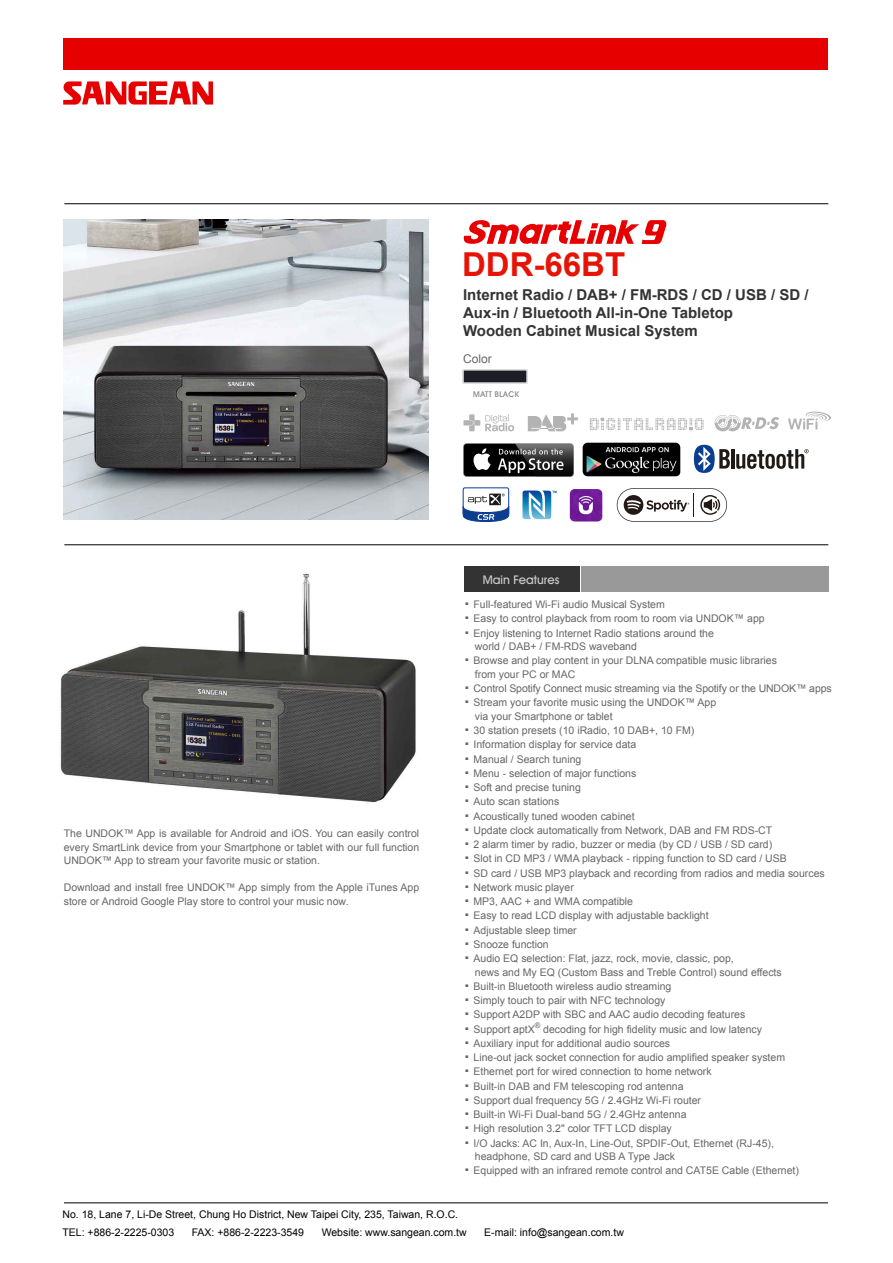
<style>
.page{position:relative;width:893px;height:1263px;background:#fff}
.page>*{position:absolute;margin:0;border:0;box-sizing:border-box;transform-origin:0 0}
.t1{font:700 33px "Arial";color:#e61407}
.t2{font:27px "Arial";color:#666}
.t3{font:700 15px/18px "Arial";color:#333}
.t4{font:500 12px "Avant Garde IT Cby BT";color:#ccc}
.t5{font:12px "Arial";color:#666}
.t6{font:10.5px/13.5px "Arial";color:#666}
.t7{font:10.5px/18px "Arial";color:#000}
.t8{font:500 7.95px "Avant Garde IT Cby BT";letter-spacing:.05em;color:#7f7f7f}
</style>
<div class="page">
<div style="left:64px;top:38px;width:764px;height:32px;background:#e60000"></div>
<hr style="left:64px;top:544px;width:764px;height:1px;background:#000">
<hr style="left:64px;top:1202px;width:764px;height:1px;background:#000">
<svg style="left:63px;top:81px;width:150px;height:24px"></svg>
<div style="left:465px;top:566px;width:115px;height:26px;background:#333"></div>
<div style="left:581px;top:566px;width:247px;height:26px;background:#999"></div>
<hr style="left:64px;top:203px;width:764px;height:1px;background:#000">
<svg style="left:788px;top:412px;width:43px;height:18px"></svg>
<div style="left:463px;top:370px;width:64px;height:13px;background:#1d1d25;border:1px solid #d9d9d9"></div>
<img style="left:63px;top:219px;width:366px;height:300px">
<svg style="left:463px;top:220px;width:203px;height:24px"></svg>
<svg style="left:715px;top:415px;width:64px;height:16px"></svg>
<svg style="left:528px;top:413px;width:50px;height:18px"></svg>
<svg style="left:463px;top:414px;width:51px;height:17px"></svg>
<svg style="left:590px;top:418px;width:114px;height:12px"></svg>
<img style="left:464px;top:444px;width:110px;height:32px">
<hr style="left:731px;top:449px;width:3px;height:20px;background:#1f1a16">
<svg style="left:694px;top:445px;width:36px;height:28px"></svg>
<svg style="left:736px;top:449px;width:73px;height:20px"></svg>
<img style="left:582px;top:442px;width:99px;height:34px">
<svg style="left:462px;top:487px;width:48px;height:35px"></svg>
<svg style="left:522px;top:490px;width:35px;height:29px"></svg>
<img style="left:570px;top:489px;width:32px;height:32px">
<img style="left:60px;top:573px;width:356px;height:229px">
<svg style="left:617px;top:488px;width:110px;height:34px"></svg>
<h1 class="t1" style="left:462px;top:243px;width:165px">DDR-66BT</h1>
<h3 class="t3" style="left:463px;top:286px;width:347px">Internet Radio / DAB+ / FM-RDS / CD / USB / SD /<br>Aux-in / Bluetooth All-in-One Tabletop<br>Wooden Cabinet Musical System</h3>
<p class="t5" style="left:463px;top:351px;width:30px">Color</p>
<p class="t8" style="left:473px;top:390px;width:47px">MATT BLACK</p>
<p class="t6" style="left:64px;top:827px;width:357px;text-align:justify">The UNDOK™ App is available for Android and iOS. You can easily control every SmartLink device from your Smartphone or tablet with our full function UNDOK™ App to stream your favorite music or station.</p>
<p class="t6" style="left:64px;top:881px;width:357px">Download and install free UNDOK™ App simply from the Apple iTunes App store or Android Google Play store to control your music now.</p>
<p class="t4" style="left:483px;top:572px;width:78px">Main Features</p>
<h2 class="t2" style="left:463px;top:578px;width:9px">.</h2>
<p class="t6" style="left:473px;top:598px;width:193px">Full-featured Wi-Fi audio Musical System</p>
<h2 class="t2" style="left:463px;top:592px;width:9px">.</h2>
<p class="t6" style="left:473px;top:612px;width:293px">Easy to control playback from room to room via UNDOK™ app</p>
<h2 class="t2" style="left:463px;top:606px;width:9px">.</h2>
<p class="t6" style="left:473px;top:626px;width:242px">Enjoy listening to Internet Radio stations around the world / DAB+ / FM-RDS waveband</p>
<h2 class="t2" style="left:463px;top:634px;width:9px">.</h2>
<p class="t6" style="left:473px;top:654px;width:305px">Browse and play content in your DLNA compatible music libraries from your PC or MAC</p>
<h2 class="t2" style="left:463px;top:662px;width:9px">.</h2>
<p class="t6" style="left:473px;top:682px;width:360px">Control Spotify Connect music streaming via the Spotify or the UNDOK™ apps</p>
<h2 class="t2" style="left:463px;top:676px;width:9px">.</h2>
<p class="t6" style="left:473px;top:696px;width:244px">Stream your favorite music using the UNDOK™ App via your Smartphone or tablet</p>
<h2 class="t2" style="left:463px;top:704px;width:9px">.</h2>
<p class="t6" style="left:473px;top:724px;width:222px">30 station presets (10 iRadio, 10 DAB+, 10 FM)</p>
<h2 class="t2" style="left:463px;top:718px;width:9px">.</h2>
<p class="t6" style="left:473px;top:738px;width:164px">Information display for service data</p>
<h2 class="t2" style="left:463px;top:732px;width:9px">.</h2>
<p class="t6" style="left:473px;top:752px;width:109px">Manual / Search tuning</p>
<h2 class="t2" style="left:463px;top:747px;width:9px">.</h2>
<p class="t6" style="left:473px;top:766px;width:164px">Menu - selection of major functions</p>
<h2 class="t2" style="left:463px;top:761px;width:9px">.</h2>
<p class="t6" style="left:473px;top:781px;width:109px">Soft and precise tuning</p>
<h2 class="t2" style="left:463px;top:775px;width:9px">.</h2>
<p class="t6" style="left:473px;top:795px;width:87px">Auto scan stations</p>
<h2 class="t2" style="left:463px;top:789px;width:9px">.</h2>
<p class="t6" style="left:473px;top:809px;width:163px">Acoustically tuned wooden cabinet</p>
<h2 class="t2" style="left:463px;top:804px;width:9px">.</h2>
<p class="t6" style="left:473px;top:823px;width:300px">Update clock automatically from Network, DAB and FM RDS-CT</p>
<h2 class="t2" style="left:463px;top:818px;width:9px">.</h2>
<p class="t6" style="left:473px;top:838px;width:300px">2 alarm timer by radio, buzzer or media (by CD / USB / SD card)</p>
<h2 class="t2" style="left:463px;top:832px;width:9px">.</h2>
<p class="t6" style="left:473px;top:852px;width:315px">Slot in CD MP3 / WMA playback - ripping function to SD card / USB</p>
<h2 class="t2" style="left:463px;top:846px;width:9px">.</h2>
<p class="t6" style="left:473px;top:866px;width:353px">SD card / USB MP3 playback and recording from radios and media sources</p>
<h2 class="t2" style="left:463px;top:861px;width:9px">.</h2>
<p class="t6" style="left:473px;top:880px;width:102px">Network music player</p>
<h2 class="t2" style="left:463px;top:875px;width:9px">.</h2>
<p class="t6" style="left:473px;top:895px;width:161px">MP3, AAC + and WMA compatible</p>
<h2 class="t2" style="left:463px;top:889px;width:9px">.</h2>
<p class="t6" style="left:473px;top:909px;width:237px">Easy to read LCD display with adjustable backlight</p>
<h2 class="t2" style="left:463px;top:903px;width:9px">.</h2>
<p class="t6" style="left:473px;top:923px;width:105px">Adjustable sleep timer</p>
<h2 class="t2" style="left:463px;top:918px;width:9px">.</h2>
<p class="t6" style="left:473px;top:937px;width:77px">Snooze function</p>
<h2 class="t2" style="left:463px;top:932px;width:9px">.</h2>
<p class="t6" style="left:473px;top:952px;width:310px">Audio EQ selection: Flat, jazz, rock, movie, classic, pop,<br>news and My EQ (Custom Bass and Treble Control) sound effects</p>
<h2 class="t2" style="left:463px;top:960px;width:9px">.</h2>
<p class="t6" style="left:473px;top:979px;width:199px">Built-in Bluetooth wireless audio streaming</p>
<h2 class="t2" style="left:463px;top:974px;width:9px">.</h2>
<p class="t6" style="left:473px;top:994px;width:193px">Simply touch to pair with NFC technology</p>
<h2 class="t2" style="left:463px;top:988px;width:9px">.</h2>
<p class="t6" style="left:473px;top:1008px;width:273px">Support A2DP with SBC and AAC audio decoding features</p>
<h2 class="t2" style="left:463px;top:1002px;width:9px">.</h2>
<p class="t6" style="left:473px;top:1022px;width:290px">Support aptX<sup>®</sup> decoding for high fidelity music and low latency</p>
<h2 class="t2" style="left:463px;top:1017px;width:9px">.</h2>
<p class="t6" style="left:473px;top:1036px;width:198px">Auxiliary input for additional audio sources</p>
<h2 class="t2" style="left:463px;top:1031px;width:9px">.</h2>
<p class="t6" style="left:473px;top:1051px;width:313px">Line-out jack socket connection for audio amplified speaker system</p>
<h2 class="t2" style="left:463px;top:1045px;width:9px">.</h2>
<p class="t6" style="left:473px;top:1065px;width:240px">Ethernet port for wired connection to home network</p>
<h2 class="t2" style="left:463px;top:1059px;width:9px">.</h2>
<p class="t6" style="left:473px;top:1079px;width:212px">Built-in DAB and FM telescoping rod antenna</p>
<h2 class="t2" style="left:463px;top:1074px;width:9px">.</h2>
<p class="t6" style="left:473px;top:1093px;width:229px">Support dual frequency 5G / 2.4GHz Wi-Fi router</p>
<h2 class="t2" style="left:463px;top:1088px;width:9px">.</h2>
<p class="t6" style="left:473px;top:1108px;width:215px">Built-in Wi-Fi Dual-band 5G / 2.4GHz antenna</p>
<h2 class="t2" style="left:463px;top:1102px;width:9px">.</h2>
<p class="t6" style="left:473px;top:1122px;width:200px">High resolution 3.2" color TFT LCD display</p>
<h2 class="t2" style="left:463px;top:1116px;width:9px">.</h2>
<p class="t6" style="left:473px;top:1136px;width:302px">I/O Jacks: AC In, Aux-In, Line-Out, SPDIF-Out, Ethernet (RJ-45), headphone, SD card and USB A Type Jack</p>
<h2 class="t2" style="left:463px;top:1144px;width:9px">.</h2>
<p class="t6" style="left:473px;top:1164px;width:327px">Equipped with an infrared remote control and CAT5E Cable (Ethernet)</p>
<p class="t7" style="left:62px;top:1206px;width:397px">No. 18, Lane 7, Li-De Street, Chung Ho District, New Taipei City, 235, Taiwan, R.O.C.<br>TEL: +886-2-2225-0303</p>
<p class="t7" style="left:192px;top:1224px;width:114px">FAX: +886-2-2223-3549</p>
<p class="t7" style="left:322px;top:1224px;width:147px">Website: www.sangean.com.tw</p>
<p class="t7" style="left:484px;top:1224px;width:141px">E-mail: info@sangean.com.tw</p>
</div>
